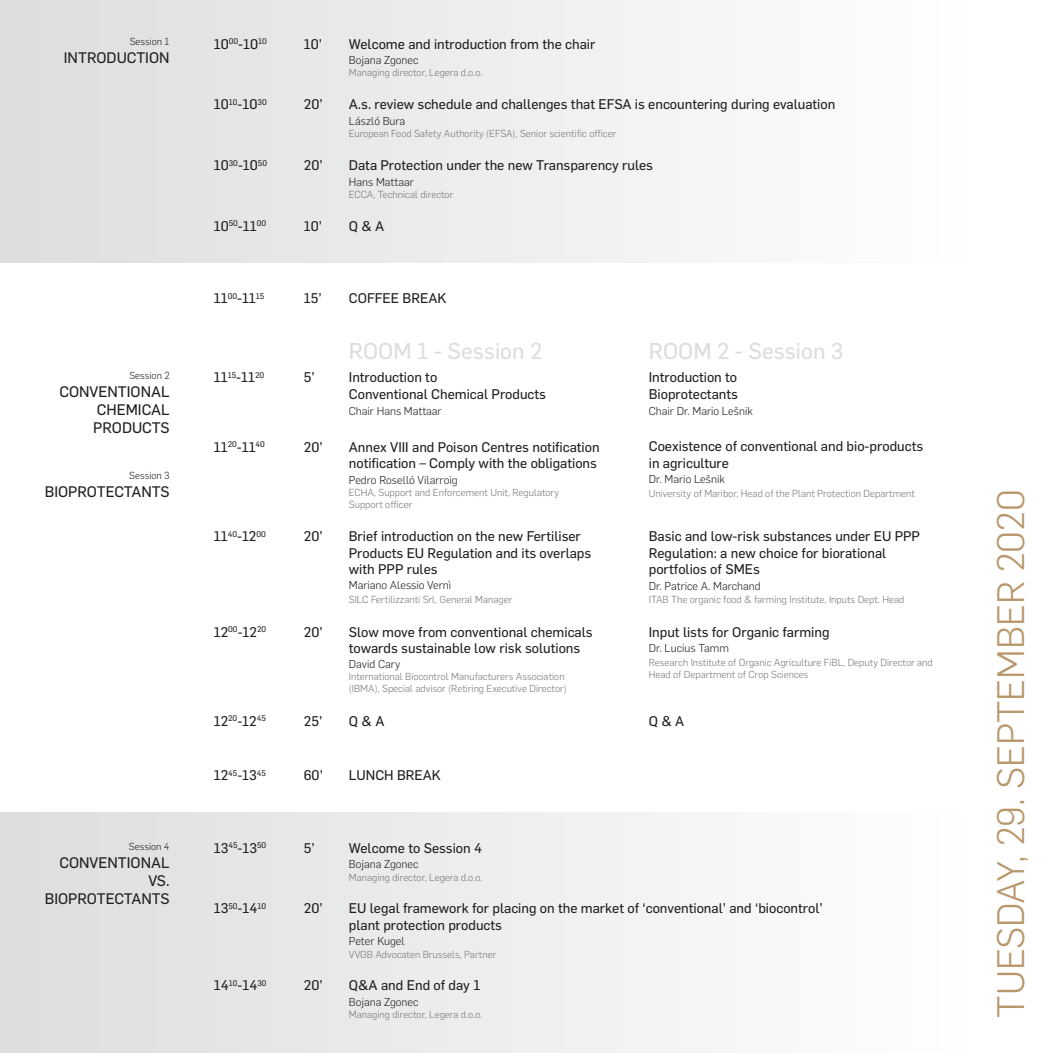
<style>
.page{position:relative;width:1053px;height:1053px;background:#fff}
.page>*{position:absolute;margin:0;border:0;box-sizing:border-box;transform-origin:0 0}
.t1{font:300 37.5px "Flama";color:#b8976b}
.t2{font:22.5px "Flama Basic";color:#dcdddf}
.t3{font:15px/18px "Flama Basic";color:#231f20;text-align:justify}
.t4{font:13.75px/16.5px "Flama Basic";color:#231f20}
.t5{font:300 11.25px "Flama";color:#231f20}
.t6{font:300 10px/12px "Flama";color:#76787b}
.t7{font:300 10px "Flama";color:#231f20}
</style>
<div class="page">
<div style="left:0;top:811px;width:964px;height:241px;background:linear-gradient(to right,#dcdddf,#fefefe)"></div>
<div style="left:0;top:0;width:964px;height:263px;background:linear-gradient(to right,#dcdddf,#fefefe)"></div>
<p class="t7" style="left:130px;top:35px;width:41px">Session 1</p>
<p class="t3" style="left:64px;top:48px;width:107px">INTRODUCTION</p>
<p class="t7" style="left:129px;top:368px;width:42px">Session 2</p>
<p class="t3" style="left:93px;top:381px;width:78px;text-indent:-34px">CONVENTIONAL CHEMICAL PRODUCTS</p>
<p class="t7" style="left:129px;top:468px;width:42px">Session 3</p>
<p class="t3" style="left:45px;top:481px;width:126px">BIOPROTECTANTS</p>
<p class="t7" style="left:129px;top:839px;width:42px">Session 4</p>
<p class="t3" style="left:45px;top:852px;width:126px;text-align:right">CONVENTIONAL<br>VS.<br>BIOPROTECTANTS</p>
<p class="t4" style="left:214px;top:35px;width:55px">10<sup>00</sup>-10<sup>10</sup></p>
<p class="t4" style="left:304px;top:35px;width:20px">10’</p>
<p class="t4" style="left:349px;top:35px;width:248px">Welcome and introduction from the chair</p>
<p class="t5" style="left:349px;top:52px;width:71px">Bojana Zgonec</p>
<p class="t6" style="left:349px;top:66px;width:135px">Managing director, Legera d.o.o.</p>
<p class="t4" style="left:214px;top:95px;width:54px">10<sup>10</sup>-10<sup>30</sup></p>
<p class="t4" style="left:304px;top:95px;width:20px">20’</p>
<p class="t4" style="left:349px;top:95px;width:488px">A.s. review schedule and challenges that EFSA is encountering during evaluation</p>
<p class="t5" style="left:349px;top:113px;width:58px">László Bura</p>
<p class="t6" style="left:349px;top:126px;width:269px">European Food Safety Authority (EFSA), Senior scientific officer</p>
<p class="t4" style="left:214px;top:156px;width:55px">10<sup>30</sup>-10<sup>50</sup></p>
<p class="t4" style="left:304px;top:156px;width:20px">20’</p>
<p class="t4" style="left:349px;top:156px;width:306px">Data Protection under the new Transparency rules</p>
<p class="t5" style="left:349px;top:174px;width:66px">Hans Mattaar</p>
<p class="t6" style="left:349px;top:187px;width:106px">ECCA, Technical director</p>
<p class="t4" style="left:214px;top:217px;width:54px">10<sup>50</sup>-11<sup>00</sup></p>
<p class="t4" style="left:304px;top:217px;width:20px">10’</p>
<p class="t4" style="left:349px;top:217px;width:37px">Q &amp; A</p>
<p class="t4" style="left:214px;top:289px;width:52px">11<sup>00</sup>-11<sup>15</sup></p>
<p class="t4" style="left:304px;top:289px;width:19px">15’</p>
<p class="t4" style="left:349px;top:289px;width:99px">COFFEE BREAK</p>
<p class="t2" style="left:349px;top:335px;width:195px">ROOM 1 - Session 2</p>
<p class="t4" style="left:214px;top:368px;width:52px">11<sup>15</sup>-11<sup>20</sup></p>
<p class="t4" style="left:304px;top:368px;width:12px">5’</p>
<p class="t4" style="left:349px;top:368px;width:199px">Introduction to<br>Conventional Chemical Products</p>
<p class="t5" style="left:349px;top:403px;width:94px">Chair Hans Mattaar</p>
<p class="t4" style="left:214px;top:437px;width:53px">11<sup>20</sup>-11<sup>40</sup></p>
<p class="t4" style="left:304px;top:437px;width:20px">20’</p>
<p class="t4" style="left:349px;top:437px;width:252px">Annex VIII and Poison Centres notification notification – Comply with the obligations</p>
<p class="t5" style="left:349px;top:472px;width:110px">Pedro Roselló Vilarroig</p>
<p class="t6" style="left:349px;top:485px;width:212px">ECHA, Support and Enforcement Unit, Regulatory<br>Support officer</p>
<p class="t4" style="left:214px;top:527px;width:54px">11<sup>40</sup>-12<sup>00</sup></p>
<p class="t4" style="left:304px;top:527px;width:20px">20’</p>
<p class="t4" style="left:349px;top:527px;width:244px">Brief introduction on the new Fertiliser<br>Products EU Regulation and its overlaps with PPP rules</p>
<p class="t5" style="left:349px;top:577px;width:104px">Mariano Alessio Vernì</p>
<p class="t6" style="left:349px;top:592px;width:165px">SILC Fertilizzanti Srl, General Manager</p>
<p class="t4" style="left:214px;top:622px;width:54px">12<sup>00</sup>-12<sup>20</sup></p>
<p class="t4" style="left:304px;top:622px;width:20px">20’</p>
<p class="t4" style="left:349px;top:622px;width:245px">Slow move from conventional chemicals towards sustainable low risk solutions</p>
<p class="t5" style="left:349px;top:656px;width:53px">David Cary</p>
<p class="t6" style="left:349px;top:670px;width:219px">International Biocontrol Manufacturers Association (IBMA), Special advisor (Retiring Executive Director)</p>
<p class="t4" style="left:214px;top:711px;width:54px">12<sup>20</sup>-12<sup>45</sup></p>
<p class="t4" style="left:304px;top:711px;width:20px">25’</p>
<p class="t4" style="left:349px;top:711px;width:37px">Q &amp; A</p>
<p class="t4" style="left:214px;top:766px;width:54px">12<sup>45</sup>-13<sup>45</sup></p>
<p class="t4" style="left:304px;top:766px;width:21px">60’</p>
<p class="t4" style="left:349px;top:766px;width:94px">LUNCH BREAK</p>
<p class="t2" style="left:648px;top:335px;width:196px">ROOM 2 - Session 3</p>
<p class="t4" style="left:648px;top:368px;width:91px">Introduction to<br>Bioprotectants</p>
<p class="t5" style="left:648px;top:403px;width:105px">Chair Dr. Mario Lešnik</p>
<p class="t4" style="left:648px;top:437px;width:276px">Coexistence of conventional and bio-products in agriculture</p>
<p class="t5" style="left:648px;top:471px;width:78px">Dr. Mario Lešnik</p>
<p class="t6" style="left:648px;top:486px;width:268px">University of Maribor, Head of the Plant Protection Department</p>
<p class="t4" style="left:648px;top:527px;width:273px">Basic and low-risk substances under EU PPP<br>Regulation: a new choice for biorational portfolios of SMEs</p>
<p class="t5" style="left:648px;top:578px;width:113px">Dr. Patrice A. Marchand</p>
<p class="t6" style="left:648px;top:593px;width:257px">ITAB The organic food &amp; farming Institute, Inputs Dept. Head</p>
<p class="t4" style="left:648px;top:622px;width:182px">Input lists for Organic farming</p>
<p class="t5" style="left:648px;top:640px;width:82px">Dr. Lucius Tamm</p>
<p class="t6" style="left:648px;top:655px;width:285px">Research Institute of Organic Agriculture FiBL, Deputy Director and<br>Head of Department of Crop Sciences</p>
<p class="t4" style="left:648px;top:712px;width:37px">Q &amp; A</p>
<p class="t4" style="left:214px;top:838px;width:54px">13<sup>45</sup>-13<sup>50</sup></p>
<p class="t4" style="left:304px;top:838px;width:12px">5’</p>
<p class="t4" style="left:349px;top:838px;width:135px">Welcome to Session 4</p>
<p class="t5" style="left:349px;top:856px;width:71px">Bojana Zgonec</p>
<p class="t6" style="left:349px;top:871px;width:135px">Managing director, Legera d.o.o.</p>
<p class="t4" style="left:214px;top:899px;width:54px">13<sup>50</sup>-14<sup>10</sup></p>
<p class="t4" style="left:304px;top:899px;width:20px">20’</p>
<p class="t4" style="left:349px;top:899px;width:475px">EU legal framework for placing on the market of ‘conventional’ and ‘biocontrol’ plant protection products</p>
<p class="t5" style="left:349px;top:933px;width:57px">Peter Kugel</p>
<p class="t6" style="left:349px;top:948px;width:149px">VVGB Advocaten Brussels, Partner</p>
<p class="t4" style="left:214px;top:976px;width:54px">14<sup>10</sup>-14<sup>30</sup></p>
<p class="t4" style="left:304px;top:976px;width:20px">20’</p>
<p class="t4" style="left:349px;top:976px;width:133px">Q&amp;A and End of day 1</p>
<p class="t5" style="left:349px;top:993px;width:71px">Bojana Zgonec</p>
<p class="t6" style="left:349px;top:1007px;width:135px">Managing director, Legera d.o.o.</p>
<p class="t1" style="left:985px;top:1017px;width:529px;rotate:-90deg">TUESDAY, 29. SEPTEMBER 2020</p>
</div>
